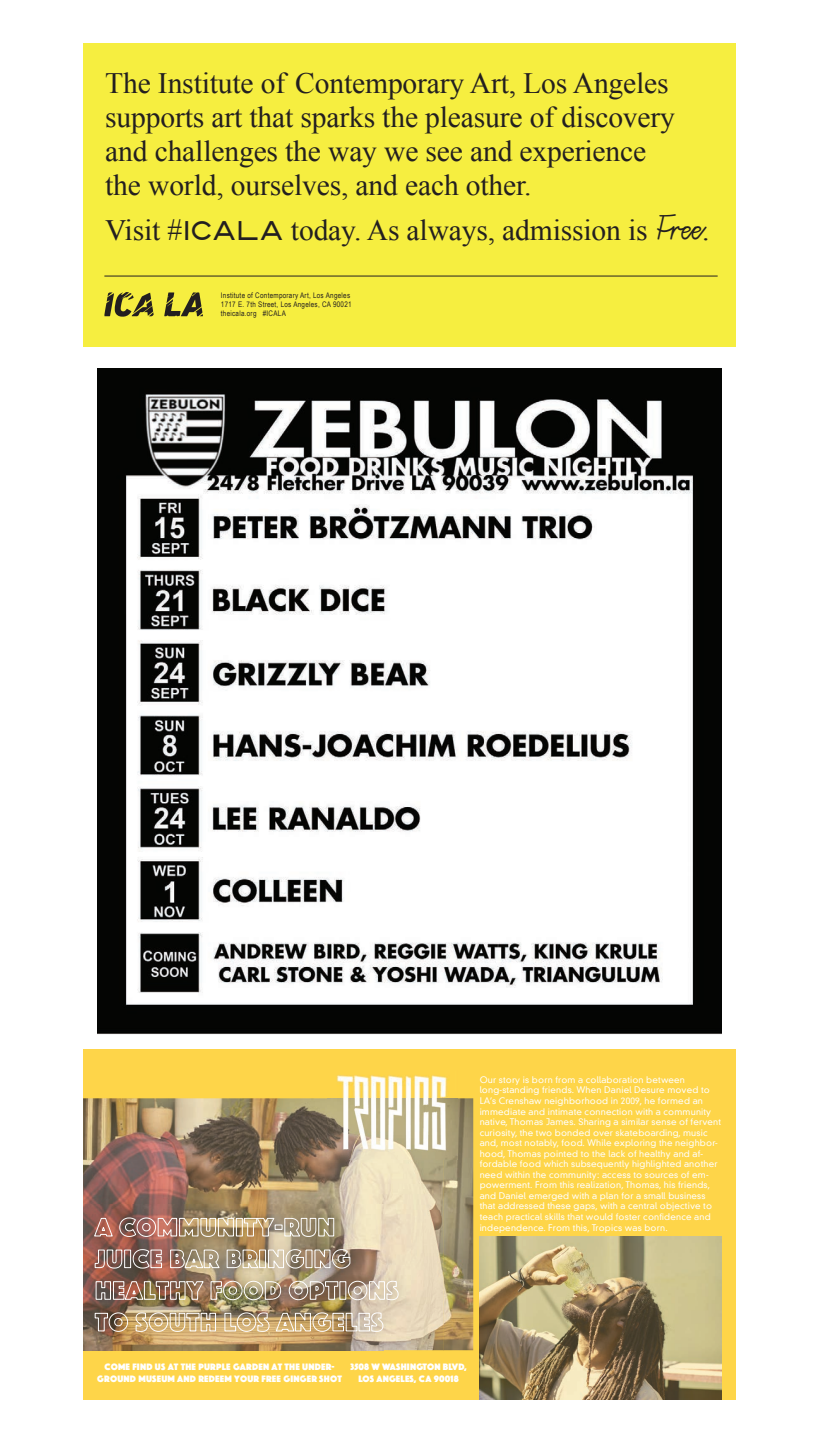
<style>
.page{position:relative;width:821px;height:1437px;background:#fff}
.page>*{position:absolute;margin:0;border:0;box-sizing:border-box;transform-origin:0 0}
.t1{font:29.49px/34px "Times New Roman";letter-spacing:-.005em;color:#231f20}
.t2{font:9.62px/11.6px "Phosphate Solid";letter-spacing:.02em;color:#fff;text-align:center}
.t3{font:300 8.75px/10.6px "DIN Neuzeit Grotesk Std";letter-spacing:.02em;color:#fff}
.t4{font:7.7px/9.2px "Arial Narrow";letter-spacing:.035em;color:#231f20}
.s1{font-family:"DINICA"}
.s2{font-family:"Gruenewald VA"}
</style>
<div class="page">
<div style="left:83px;top:1048px;width:652px;height:351px;background:#fed549"></div>
<img style="left:83px;top:1098px;width:270px;height:106px">
<img style="left:443px;top:1098px;width:30px;height:252px">
<img style="left:353px;top:1159px;width:90px;height:50px">
<img style="left:383px;top:1209px;width:60px;height:141px">
<img style="left:83px;top:1344px;width:300px;height:6px">
<img style="left:327px;top:1075px;width:130px;height:84px">
<img style="left:83px;top:1204px;width:327px;height:140px">
<svg style="left:93px;top:1217px;width:20px;height:20px"></svg>
<svg style="left:119px;top:1217px;width:115px;height:20px;background:#b5937f"></svg>
<div style="left:236px;top:1217px;width:7px;height:19px;border:1px solid #fff"></div>
<svg style="left:243px;top:1217px;width:32px;height:19px"></svg>
<svg style="left:284px;top:1217px;width:50px;height:20px"></svg>
<svg style="left:94px;top:1249px;width:29px;height:20px"></svg>
<div style="left:124px;top:1249px;width:7px;height:19px;border:1px solid #fff"></div>
<svg style="left:132px;top:1248px;width:30px;height:20px"></svg>
<svg style="left:170px;top:1249px;width:50px;height:19px"></svg>
<svg style="left:226px;top:1249px;width:33px;height:19px"></svg>
<div style="left:259px;top:1249px;width:7px;height:19px;border:1px solid #fff"></div>
<svg style="left:267px;top:1248px;width:37px;height:20px"></svg>
<svg style="left:314px;top:1248px;width:36px;height:20px"></svg>
<img style="left:95px;top:1280px;width:109px;height:20px">
<svg style="left:210px;top:1280px;width:71px;height:20px"></svg>
<svg style="left:288px;top:1280px;width:50px;height:20px"></svg>
<div style="left:339px;top:1281px;width:7px;height:18px;border:1px solid #fff"></div>
<svg style="left:347px;top:1280px;width:52px;height:20px"></svg>
<svg style="left:94px;top:1311px;width:34px;height:21px"></svg>
<svg style="left:135px;top:1311px;width:81px;height:21px;background:#ccb58b"></svg>
<svg style="left:224px;top:1311px;width:160px;height:21px;background:#c6b08e"></svg>
<img style="left:479px;top:1236px;width:242px;height:163px">
<div style="left:83px;top:44px;width:652px;height:303px;background:#f6ee40"></div>
<svg style="left:104px;top:292px;width:49px;height:25px"></svg>
<svg style="left:164px;top:292px;width:39px;height:24px"></svg>
<hr style="left:104px;top:276px;width:613px;height:1px;background:#231f20">
<img style="left:98px;top:368px;width:622px;height:666px">
<h1 class="t1" style="left:105px;top:66px;width:571px">The Institute of Contemporary Art, Los Angeles supports art that sparks the pleasure of discovery and challenges the way we see and experience the world, ourselves, and each other.</h1>
<h1 class="t1" style="left:105px;top:213px;width:605px">Visit #<span class="s1">ICALA</span> today. As always, admission is <span class="s2">Free</span>.</h1>
<p class="t4" style="left:221px;top:290px;width:132px">Institute of Contemporary Art, Los Angeles<br>1717 E. 7th Street, Los Angeles, CA 90021 theicala.org #ICALA</p>
<p class="t3" style="left:479px;top:1074px;width:243px">Our story is born from a collaboration between long-standing friends. When Daniel Desure moved to LA’s Crenshaw neighborhood in 2009, he formed an immediate and intimate connection with a community native, Thomas James. Sharing a similar sense of fervent curiosity, the two bonded over skateboarding, music and, most notably, food. While exploring the neighbor&shy;hood, Thomas pointed to the lack of healthy and af&shy;fordable food which subsequently highlighted another need within the community: access to sources of em&shy;powerment. From this realization, Thomas, his friends, and Daniel emerged with a plan for a small business that addressed these gaps, with a central objective to teach practical skills that would foster confidence and independence. From this, Tropics was born.</p>
<p class="t2" style="left:97px;top:1360px;width:246px">COME FIND US AT THE PURPLE GARDEN AT THE UNDER-<br>GROUND MUSEUM AND REDEEM YOUR FREE GINGER SHOT</p>
<p class="t2" style="left:350px;top:1360px;width:118px">3508 W WASHINGTON BLVD,<br>LOS ANGELES, CA 90018</p>
</div>
